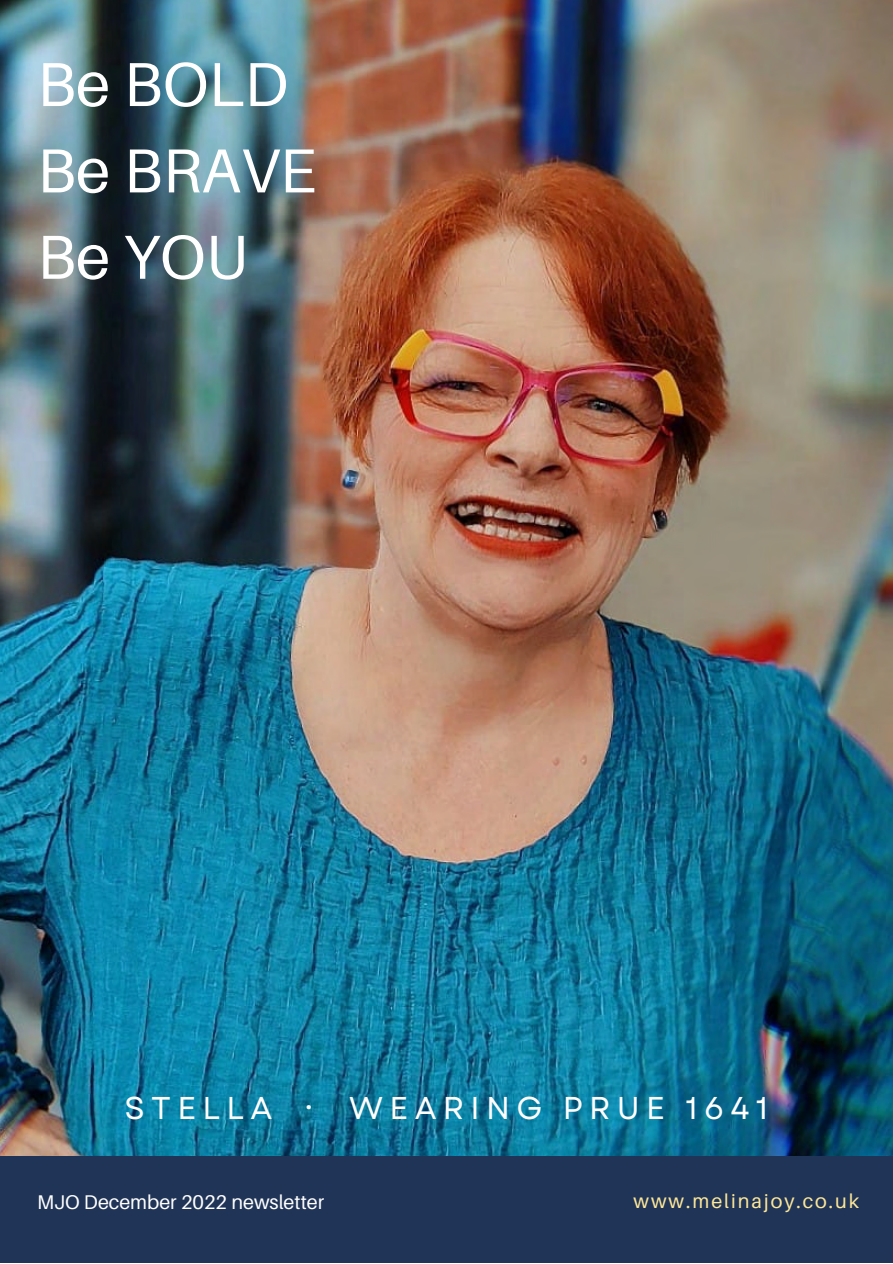
<style>
.page{position:relative;width:893px;height:1264px;background:#fff}
.page>*{position:absolute;margin:0;border:0;box-sizing:border-box;transform-origin:0 0}
.t1{font:62.1px/86.2px "Aileron";color:#fff}
.t2{font:31.5px "Garet";letter-spacing:.2em;color:#fff}
.t3{font:19.8px "Aileron";color:#fff}
.t4{font:19.8px "Aileron";letter-spacing:.1em;color:#fde798}
</style>
<div class="page">
<img style="left:0;top:0;width:892px;height:1155px">
<div style="left:0;top:1155px;width:892px;height:107px;background:#203457"></div>
<h1 class="t1" style="left:37px;top:40px;width:280px">Be BOLD<br>Be BRAVE<br>Be YOU</h1>
<h2 class="t2" style="left:124px;top:1085px;width:149px">STELLA</h2>
<h2 class="t2" style="left:349px;top:1085px;width:420px">WEARING PRUE 1641</h2>
<h2 class="t2" style="left:305px;top:1074px;width:10px">.</h2>
<p class="t3" style="left:37px;top:1189px;width:289px">MJO December 2022 newsletter</p>
<p class="t4" style="left:633px;top:1188px;width:227px">www.melinajoy.co.uk</p>
</div>
